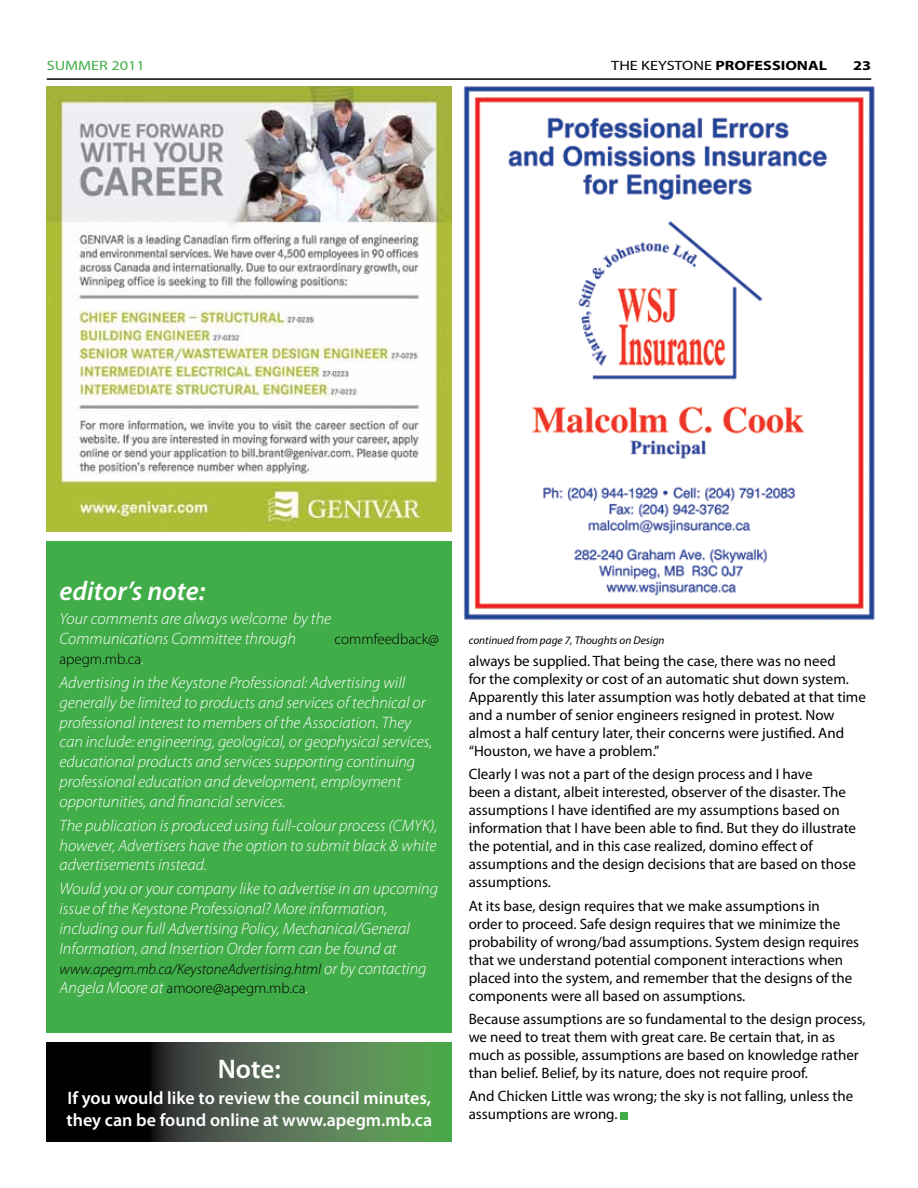
<style>
.page{position:relative;width:918px;height:1188px;background:#fff}
.page>*{position:absolute;margin:0;border:0;box-sizing:border-box;transform-origin:0 0}
.t1{font:italic 600 27px "Myriad Pro";color:#fff}
.t2{font:600 27px "Myriad Pro";color:#fff}
.t3{font:600 18px/21.6px "Myriad Pro";color:#fff}
.t4{font:italic 300 16.5px/19.8px "Myriad Pro";color:#fff}
.t5{font:15px/18px "Myriad Pro";color:#000}
.t6{font:italic 300 15px/19.8px "Myriad Pro";color:#000}
.t7{font:300 15px "Myriad Pro";color:#000}
.t8{font:700 13.5px "Myriad Pro";color:#000;scale:1.2 1}
.t9{font:13.5px "Myriad Pro";color:#41ad49;scale:1.2 1}
.t10{font:italic 11.25px "Myriad Pro";color:#000}
.s1{font-weight:400}
.s2{font-style:italic;color:#fff}
.s3{font-size:16.5px;color:#fff}
.s4{font-style:normal}
</style>
<div class="page">
<hr style="left:47px;top:78px;width:824px;height:2px;background:#000">
<div style="left:47px;top:541px;width:405px;height:491px;background:#41ad49"></div>
<svg style="left:47px;top:1043px;width:405px;height:98px;background:#3b5439"></svg>
<img style="left:47px;top:86px;width:405px;height:446px">
<img style="left:463px;top:86px;width:412px;height:534px">
<div style="left:621px;top:1112px;width:7px;height:7px;background:#41ad49"></div>
<p class="t9" style="left:47px;top:57px;width:83px">SUMMER 2011</p>
<p class="t8" style="left:611px;top:56px;width:181px"><span class="s1">THE KEYSTONE</span> PROFESSIONAL</p>
<p class="t8" style="left:853px;top:56px;width:16px">23</p>
<h1 class="t1" style="left:60px;top:574px;width:147px">editor’s note:</h1>
<p class="t4" style="left:60px;top:609px;width:273px">Your comments are always welcome by the<br>Communications Committee through</p>
<p class="t7" style="left:334px;top:631px;width:106px">commfeedback@</p>
<p class="t7" style="left:60px;top:651px;width:86px">apegm.mb.ca<span class="s2">.</span></p>
<p class="t4" style="left:60px;top:673px;width:374px">Advertising in the Keystone Professional: Advertising will generally be limited to products and services of technical or professional interest to members of the Association. They can include: engineering, geological, or geophysical services, educational products and services supporting continuing professional education and development, employment opportunities, and financial services.</p>
<p class="t4" style="left:60px;top:816px;width:380px;text-align:justify">The publication is produced using full-colour process (CMYK), however, Advertisers have the option to submit black &amp; white advertisements instead.</p>
<p class="t4" style="left:60px;top:879px;width:380px">Would you or your company like to advertise in an upcoming issue of the Keystone Professional? More information, including our full Advertising Policy, Mechanical/General Information, and Insertion Order form can be found at</p>
<p class="t6" style="left:60px;top:959px;width:368px">www.apegm.mb.ca/KeystoneAdvertising.html <span class="s3">or by contacting<br>Angela Moore at</span> <span class="s4">amoore@apegm.mb.ca</span><span class="s3">.</span></p>
<h1 class="t2" style="left:218px;top:1052px;width:65px">Note:</h1>
<p class="t3" style="left:66px;top:1087px;width:367px">If you would like to review the council minutes, they can be found online at www.apegm.mb.ca</p>
<p class="t10" style="left:469px;top:633px;width:197px">continued from page 7, Thoughts on Design</p>
<p class="t5" style="left:469px;top:651px;width:399px">always be supplied. That being the case, there was no need<br>for the complexity or cost of an automatic shut down system.<br>Apparently this later assumption was hotly debated at that time and a number of senior engineers resigned in protest. Now almost a half century later, their concerns were justified. And “Houston, we have a problem.”</p>
<p class="t5" style="left:469px;top:765px;width:389px">Clearly I was not a part of the design process and I have<br>been a distant, albeit interested, observer of the disaster. The assumptions I have identified are my assumptions based on information that I have been able to find. But they do illustrate the potential, and in this case realized, domino effect of assumptions and the design decisions that are based on those assumptions.</p>
<p class="t5" style="left:469px;top:896px;width:392px">At its base, design requires that we make assumptions in<br>order to proceed. Safe design requires that we minimize the probability of wrong/bad assumptions. System design requires that we understand potential component interactions when placed into the system, and remember that the designs of the components were all based on assumptions.</p>
<p class="t5" style="left:469px;top:1010px;width:399px">Because assumptions are so fundamental to the design process, we need to treat them with great care. Be certain that, in as much as possible, assumptions are based on knowledge rather than belief. Belief, by its nature, does not require proof.</p>
<p class="t5" style="left:469px;top:1087px;width:386px">And Chicken Little was wrong; the sky is not falling, unless the assumptions are wrong.</p>
</div>
